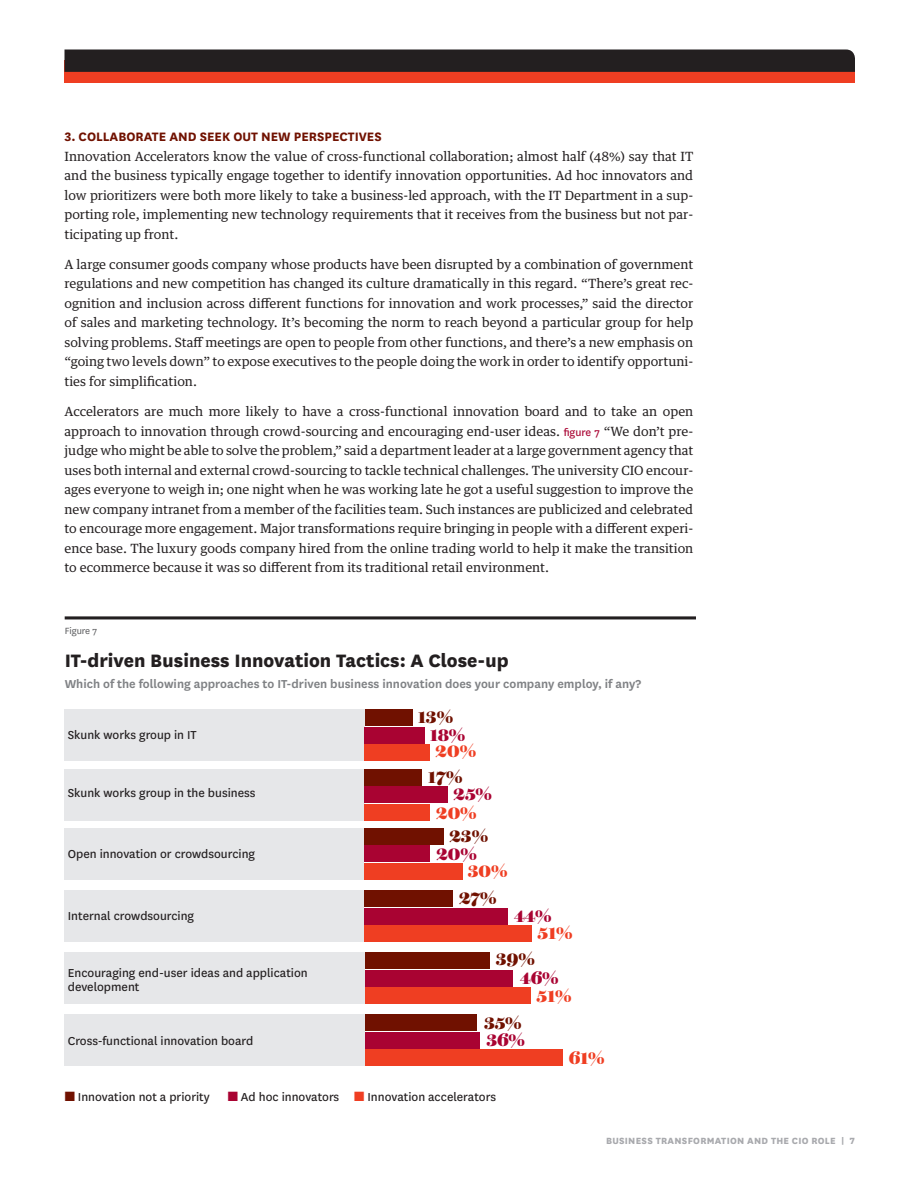
<style>
.page{position:relative;width:918px;height:1188px;background:#fff}
.page>*{position:absolute;margin:0;border:0;box-sizing:border-box;transform-origin:0 0}
.t1{font:800 21px "National HBR";color:#231f20}
.t2{font:900 19.5px/16.5px "Brunel Deck";color:#a90332}
.t3{font:900 19.5px "Brunel Deck";color:#701100}
.t4{font:900 19.5px "Brunel Deck";color:#ef3e22}
.c-head{font:700 14.25px "National HBR";color:#701100}
.t5{font:13.5px/14.2px "National HBR";color:#231f20}
.t6{font:600 13.5px "National HBR";color:#808285}
.body_no_indent{font:12.75px/19.5px "Guardian Text Egyp HBR";color:#231f20;text-align:justify}
.t7{font:800 10.5px "National HBR";letter-spacing:.025em;color:#a8a9ad}
.t8{font:10.5px "National HBR";color:#57585a}
.s1{font-family:"National HBR";font-size:12px;color:#a90332}
.s2{color:#ef3e22}
.s3{color:#701100}
.s4{color:#a90332}
</style>
<div class="page">
<div style="left:64px;top:61px;width:791px;height:22px;background:#ef3e22"></div>
<div style="left:64px;top:50px;width:791px;height:22px;background:#231f20"></div>
<hr style="left:65px;top:616px;width:630px;height:3px;background:#231f20">
<div style="left:64px;top:769px;width:301px;height:51px;background:#e6e7e9"></div>
<div style="left:64px;top:710px;width:301px;height:51px;background:#e6e7e9"></div>
<div style="left:365px;top:710px;width:47px;height:16px;background:#701100"></div>
<div style="left:365px;top:727px;width:60px;height:16px;background:#a90332"></div>
<div style="left:365px;top:744px;width:65px;height:17px;background:#ef3e22"></div>
<div style="left:365px;top:769px;width:57px;height:17px;background:#701100"></div>
<div style="left:365px;top:787px;width:83px;height:16px;background:#a90332"></div>
<div style="left:365px;top:804px;width:65px;height:16px;background:#ef3e22"></div>
<div style="left:365px;top:828px;width:79px;height:17px;background:#701100"></div>
<div style="left:365px;top:846px;width:65px;height:16px;background:#a90332"></div>
<div style="left:365px;top:863px;width:98px;height:17px;background:#ef3e22"></div>
<div style="left:365px;top:891px;width:88px;height:16px;background:#701100"></div>
<div style="left:365px;top:908px;width:143px;height:16px;background:#a90332"></div>
<div style="left:365px;top:925px;width:167px;height:17px;background:#ef3e22"></div>
<div style="left:365px;top:952px;width:125px;height:17px;background:#701100"></div>
<div style="left:365px;top:970px;width:148px;height:16px;background:#a90332"></div>
<div style="left:365px;top:987px;width:166px;height:17px;background:#ef3e22"></div>
<div style="left:365px;top:1015px;width:112px;height:16px;background:#701100"></div>
<div style="left:365px;top:1032px;width:115px;height:16px;background:#a90332"></div>
<div style="left:365px;top:1049px;width:198px;height:17px;background:#ef3e22"></div>
<div style="left:64px;top:828px;width:300px;height:51px;background:#e6e7e9"></div>
<div style="left:64px;top:890px;width:300px;height:52px;background:#e6e7e9"></div>
<div style="left:64px;top:952px;width:301px;height:52px;background:#e6e7e9"></div>
<div style="left:64px;top:1015px;width:301px;height:51px;background:#e6e7e9"></div>
<p class="c-head" style="left:64px;top:127px;width:319px">3. COLLABORATE AND SEEK OUT NEW PERSPECTIVES</p>
<p class="body_no_indent" style="left:64px;top:145px;width:630px">Innovation Accelerators know the value of cross-functional collaboration; almost half (48%) say that IT and the business typically engage together to identify innovation opportunities. Ad hoc innovators and low prioritizers were both more likely to take a business-led approach, with the IT Department in a sup&shy;porting role, implementing new technology requirements that it receives from the business but not par&shy;ticipating up front.</p>
<p class="body_no_indent" style="left:64px;top:253px;width:630px">A large consumer goods company whose products have been disrupted by a combination of government regulations and new competition has changed its culture dramatically in this regard. “There’s great rec&shy;ognition and inclusion across different functions for innovation and work processes,” said the director of sales and marketing technology. It’s becoming the norm to reach beyond a particular group for help solving problems. Staff meetings are open to people from other functions, and there’s a new emphasis on “going two levels down” to expose executives to the people doing the work in order to identify opportuni&shy;ties for simplification.</p>
<p class="body_no_indent" style="left:64px;top:401px;width:630px">Accelerators are much more likely to have a cross-functional innovation board and to take an open approach to innovation through crowd-sourcing and encouraging end-user ideas. <span class="s1">figure 7</span> “We don’t pre&shy;judge who might be able to solve the problem,” said a department leader at a large government agency that uses both internal and external crowd-sourcing to tackle technical challenges. The university CIO encour&shy;ages everyone to weigh in; one night when he was working late he got a useful suggestion to improve the new company intranet from a member of the facilities team. Such instances are publicized and celebrated to encourage more engagement. Major transformations require bringing in people with a different experi&shy;ence base. The luxury goods company hired from the online trading world to help it make the transition to ecommerce because it was so different from its traditional retail environment.</p>
<p class="t8" style="left:65px;top:624px;width:34px">Figure 7</p>
<p class="t1" style="left:65px;top:646px;width:445px">IT-driven Business Innovation Tactics: A Close-up</p>
<p class="t6" style="left:65px;top:675px;width:578px">Which of the following approaches to IT-driven business innovation does your company employ, if any?</p>
<p class="t5" style="left:68px;top:727px;width:130px">Skunk works group in IT</p>
<p class="t3" style="left:418px;top:705px;width:37px">13%</p>
<p class="t2" style="left:430px;top:726px;width:48px">18%<br><span class="s2">20%</span></p>
<p class="t5" style="left:68px;top:785px;width:189px">Skunk works group in the business</p>
<p class="t3" style="left:428px;top:765px;width:36px">17%</p>
<p class="t2" style="left:436px;top:784px;width:57px;line-height:19.2px;text-indent:17px">25%<br><span class="s2">20%</span></p>
<p class="t3" style="left:450px;top:824px;width:40px">23%</p>
<p class="t5" style="left:68px;top:846px;width:189px">Open innovation or crowdsourcing</p>
<p class="t2" style="left:468px;top:845px;width:41px;line-height:17.5px;text-indent:-31px">20%<br><span class="s2">30%</span></p>
<p class="t5" style="left:68px;top:908px;width:128px">Internal crowdsourcing</p>
<p class="t3" style="left:459px;top:886px;width:39px">27%</p>
<p class="t2" style="left:538px;top:907px;width:36px;text-indent:-24px">44%<br><span class="s2">51%</span></p>
<p class="t5" style="left:68px;top:965px;width:242px">Encouraging end-user ideas and application development</p>
<p class="t3" style="left:496px;top:947px;width:40px">39%</p>
<p class="t2" style="left:537px;top:969px;width:36px;line-height:18.1px;text-indent:-17px">46%<br><span class="s2">51%</span></p>
<p class="t5" style="left:68px;top:1033px;width:187px">Cross-functional innovation board</p>
<p class="t3" style="left:484px;top:1011px;width:39px">35%</p>
<p class="t2" style="left:486px;top:1032px;width:40px">36%</p>
<p class="t4" style="left:569px;top:1046px;width:37px">61%</p>
<p class="t5" style="left:65px;top:1089px;width:147px"><span class="s3">■</span> Innovation not a priority</p>
<p class="t5" style="left:228px;top:1089px;width:270px"><span class="s4">■</span> Ad hoc innovators <span class="s2">■</span> Innovation accelerators</p>
<p class="t7" style="left:606px;top:1134px;width:250px">BUSINESS TRANSFORMATION AND THE CIO ROLE | 7</p>
</div>
